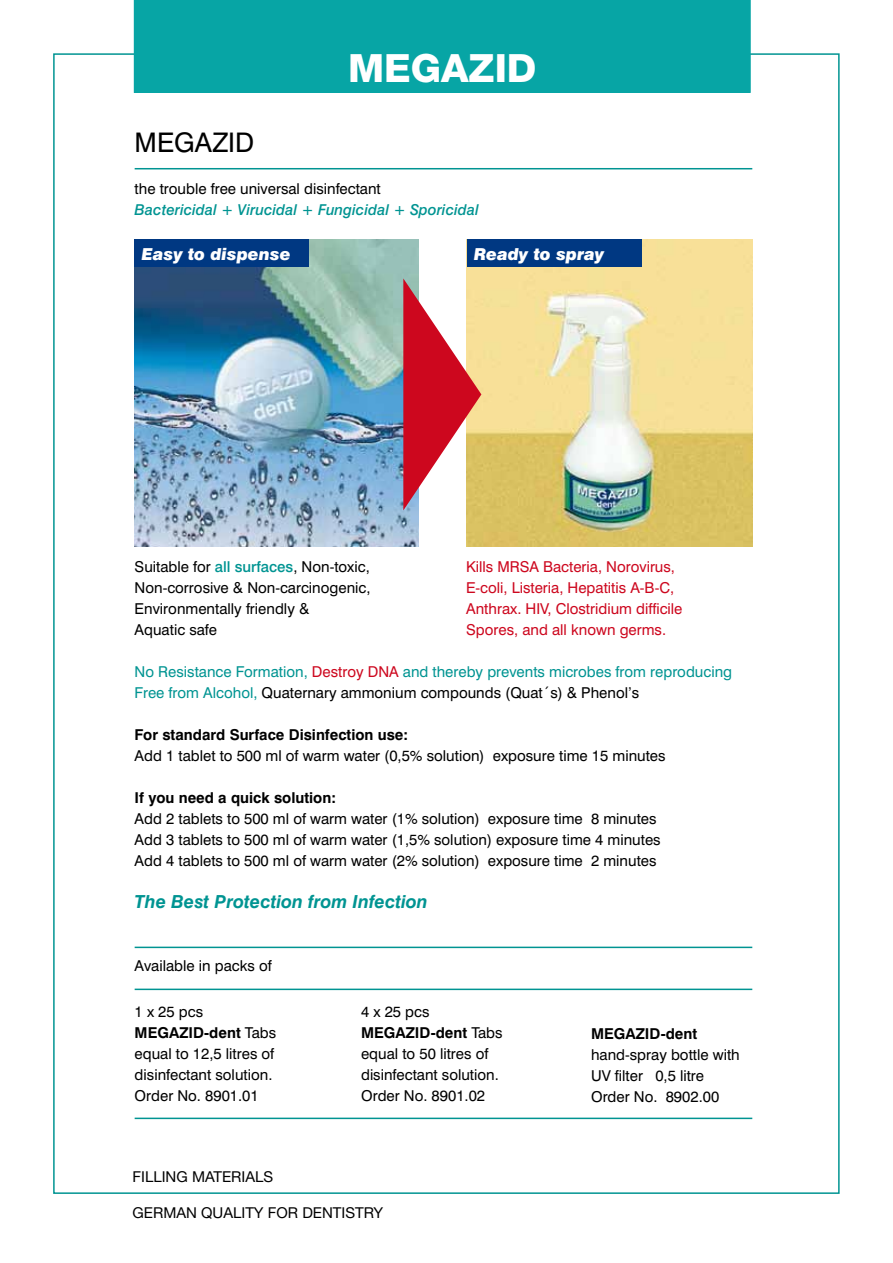
<style>
.page{position:relative;width:893px;height:1263px;background:#fff}
.page>*{position:absolute;margin:0;border:0;box-sizing:border-box;transform-origin:0 0}
.t1{font:800 39px "Helvetica Neue";color:#fff}
.t2{font:27px "Swiss 721 BT";color:#000}
.t3{font:italic 700 18px "Swiss 721 BT";color:#009492}
.t4{font:italic 900 16.5px "Swiss 721 BT";color:#fff}
.t5{font:15px/21px "Swiss 721 BT";color:#000}
.t6{font:15px/21px "Swiss 721 BT";color:#009492}
.t7{font:15px "Swiss 721 BT";color:#cd071e}
.t8{font:700 15px "Swiss 721 BT";color:#000}
.t9{font:italic 500 15px "Swiss 721 BT";color:#009492}
.t10{font:15px "Helvetica Neue";color:#000}
.s1{font-weight:500;color:#009492}
.s2{color:#cd071e}
.s3{color:#000}
.s4{font-weight:700}
</style>
<div class="page">
<div style="left:134px;top:0;width:617px;height:93px;background:#07a5a5"></div>
<hr style="left:135px;top:947px;width:617px;height:1px;background:#009492">
<hr style="left:135px;top:988px;width:617px;height:2px;background:#009492">
<hr style="left:135px;top:1117px;width:617px;height:2px;background:#009492">
<hr style="left:135px;top:168px;width:617px;height:1px;background:#009492">
<img style="left:135px;top:239px;width:284px;height:307px">
<img style="left:467px;top:239px;width:285px;height:307px">
<svg style="left:403px;top:278px;width:78px;height:232px"></svg>
<div style="left:135px;top:239px;width:174px;height:28px;background:#003882"></div>
<div style="left:467px;top:239px;width:174px;height:28px;background:#003882"></div>
<h1 class="t1" style="left:348px;top:45px;width:31px">MEGA</h1>
<h1 class="t1" style="left:469px;top:45px;width:69px">ZID</h1>
<h2 class="t2" style="left:135px;top:126px;width:121px">MEGAZID</h2>
<p class="t5" style="left:135px;top:178px;width:248px">the trouble free universal disinfectant</p>
<p class="t9" style="left:135px;top:201px;width:346px">Bactericidal + Virucidal + Fungicidal + Sporicidal</p>
<p class="t4" style="left:142px;top:244px;width:151px">Easy to dispense</p>
<p class="t4" style="left:474px;top:244px;width:132px">Ready to spray</p>
<p class="t5" style="left:135px;top:556px;width:237px">Suitable for <span class="s1">all surfaces</span>, Non-toxic,</p>
<p class="t7" style="left:466px;top:558px;width:210px">Kills MRSA Bacteria, Norovirus,</p>
<p class="t5" style="left:135px;top:577px;width:237px">Non-corrosive &amp; Non-carcinogenic,</p>
<p class="t7" style="left:466px;top:579px;width:210px">E-coli, Listeria, Hepatitis A-B-C,</p>
<p class="t5" style="left:135px;top:598px;width:176px">Environmentally friendly &amp;</p>
<p class="t7" style="left:466px;top:600px;width:218px">Anthrax. HIV, Clostridium difficile</p>
<p class="t5" style="left:135px;top:619px;width:84px">Aquatic safe</p>
<p class="t7" style="left:466px;top:621px;width:201px">Spores, and all known germs.</p>
<p class="t6" style="left:135px;top:661px;width:599px">No Resistance Formation, <span class="s2">Destroy DNA</span> and thereby prevents microbes from reproducing<br>Free from Alcohol, <span class="s3">Quaternary ammonium compounds (Quat´s) &amp; Phenol’s</span></p>
<p class="t8" style="left:135px;top:726px;width:275px">For standard Surface Disinfection use:</p>
<p class="t5" style="left:135px;top:745px;width:532px">Add 1 tablet to 500 ml of warm water (0,5% solution) exposure time 15 minutes</p>
<p class="t8" style="left:135px;top:789px;width:203px">If you need a quick solution:</p>
<p class="t5" style="left:135px;top:808px;width:527px">Add 2 tablets to 500 ml of warm water (1% solution) exposure time 8 minutes<br>Add 3 tablets to 500 ml of warm water (1,5% solution) exposure time 4 minutes<br>Add 4 tablets to 500 ml of warm water (2% solution) exposure time 2 minutes</p>
<p class="t3" style="left:135px;top:891px;width:295px">The Best Protection from Infection</p>
<p class="t5" style="left:135px;top:955px;width:139px">Available in packs of</p>
<p class="t5" style="left:135px;top:1001px;width:70px">1 x 25 pcs</p>
<p class="t8" style="left:135px;top:1024px;width:25px">MEGA</p>
<p class="t5" style="left:135px;top:1022px;width:143px;text-indent:45px"><span class="s4">ZI D-dent</span> Tabs equal to 12,5 litres of disinfectant solution.<br>Order No. 8901.01</p>
<p class="t5" style="left:361px;top:1001px;width:70px">4 x 25 pcs</p>
<p class="t8" style="left:361px;top:1024px;width:25px">MEGA</p>
<p class="t5" style="left:361px;top:1022px;width:143px;text-indent:45px"><span class="s4">ZI D-dent</span> Tabs equal to 50 litres of disinfectant solution.<br>Order No. 8901.02</p>
<p class="t8" style="left:591px;top:1024px;width:25px">MEGA</p>
<p class="t8" style="left:636px;top:1024px;width:63px">ZI D-dent</p>
<p class="t5" style="left:591px;top:1044px;width:150px">hand-spray bottle with<br>UV filter 0,5 litre<br>Order No. 8902.00</p>
<p class="t10" style="left:133px;top:1168px;width:142px">FILLING MATERIALS</p>
<p class="t10" style="left:133px;top:1204px;width:12px">GERMAN</p>
<p class="t10" style="left:201px;top:1204px;width:31px">QUALIT</p>
<p class="t10" style="left:254px;top:1204px;width:69px">Y FOR DENTISTR</p>
<p class="t10" style="left:373px;top:1204px;width:11px">Y</p>
</div>
